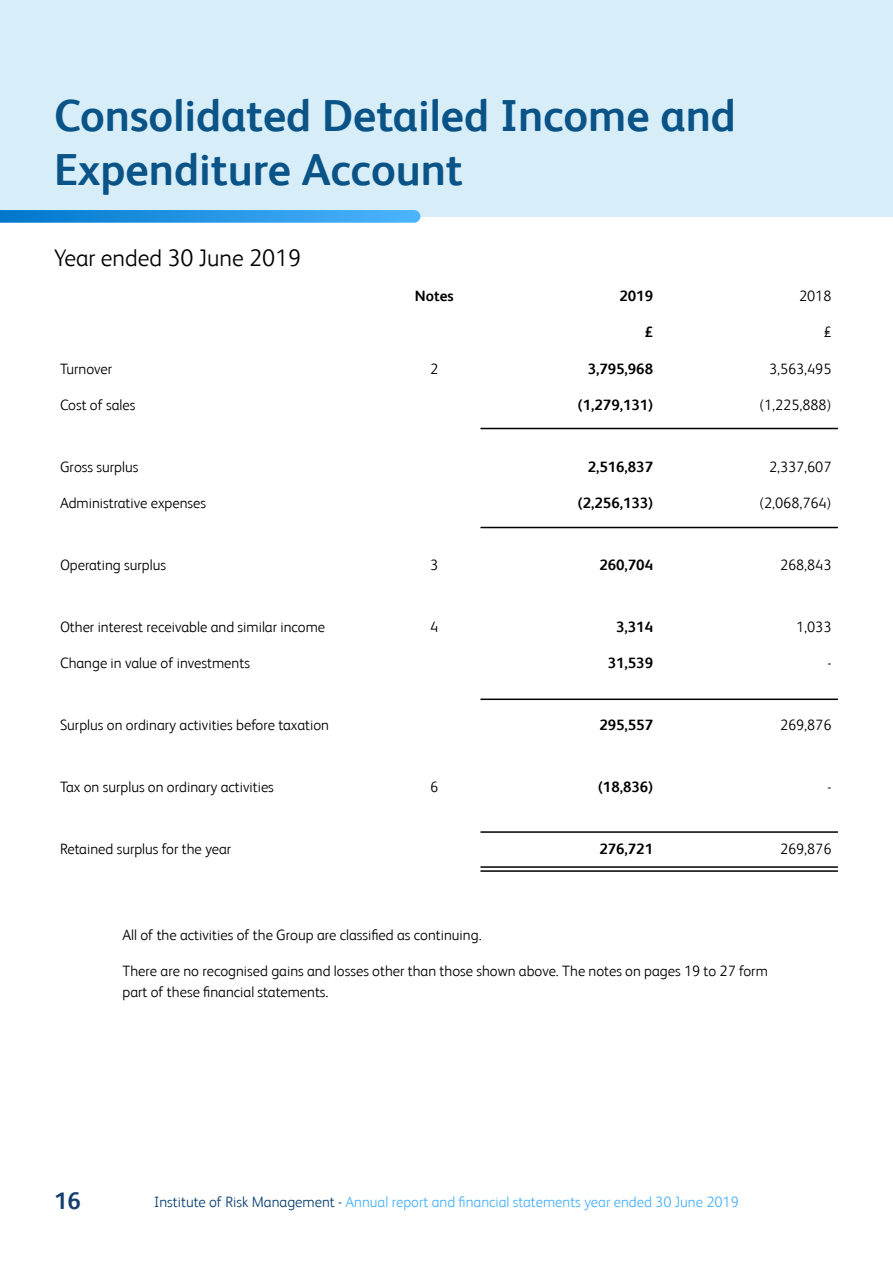
<style>
.page{position:relative;width:893px;height:1263px;background:#fff}
.page>*{position:absolute;margin:0;border:0;box-sizing:border-box;transform-origin:0 0}
.t1{font:700 45px/54px "FS Albert";color:#003f72}
.t2{font:300 24px "FS Albert";color:#000}
.t3{font:700 24px "FS Albert";color:#163f6e}
.t4{font:300 15px/21.6px "FS Albert";color:#000}
.t5{font:700 15px "FS Albert";color:#000}
.t6{font:300 15px "FS Albert";color:#49b2fc}
.s1{color:#0b4371}
</style>
<div class="page">
<hr style="left:480px;top:866px;width:358px;height:2px;background:#000">
<hr style="left:480px;top:870px;width:358px;height:2px;background:#000">
<hr style="left:480px;top:527px;width:358px;height:1px;background:#000">
<hr style="left:480px;top:698px;width:358px;height:2px;background:#000">
<hr style="left:480px;top:831px;width:358px;height:2px;background:#000">
<hr style="left:480px;top:428px;width:358px;height:1px;background:#000">
<div style="left:0;top:0;width:893px;height:216px;background:#d7eef9"></div>
<svg style="left:0;top:210px;width:420px;height:13px;background:#2b98e5"></svg>
<h1 class="t1" style="left:54px;top:88px;width:683px">Consolidated Detailed Income and<br>Expenditure Account</h1>
<h2 class="t2" style="left:54px;top:244px;width:248px">Year ended 30 June 2019</h2>
<p class="t5" style="left:415px;top:287px;width:40px">Notes</p>
<p class="t5" style="left:619px;top:287px;width:35px">2019</p>
<p class="t4" style="left:799px;top:285px;width:34px">2018</p>
<p class="t5" style="left:645px;top:324px;width:10px">£</p>
<p class="t4" style="left:823px;top:321px;width:10px">£</p>
<p class="t4" style="left:60px;top:358px;width:54px">Turnover</p>
<p class="t4" style="left:430px;top:358px;width:10px">2</p>
<p class="t5" style="left:588px;top:360px;width:67px">3,795,968</p>
<p class="t4" style="left:769px;top:358px;width:64px">3,563,495</p>
<p class="t4" style="left:60px;top:394px;width:77px">Cost of sales</p>
<p class="t5" style="left:578px;top:396px;width:77px">(1,279,131)</p>
<p class="t4" style="left:759px;top:394px;width:74px">(1,225,888)</p>
<p class="t4" style="left:60px;top:456px;width:80px">Gross surplus</p>
<p class="t5" style="left:588px;top:458px;width:67px">2,516,837</p>
<p class="t4" style="left:769px;top:456px;width:64px">2,337,607</p>
<p class="t4" style="left:60px;top:492px;width:148px">Administrative expenses</p>
<p class="t5" style="left:578px;top:494px;width:77px">(2,256,133)</p>
<p class="t4" style="left:759px;top:492px;width:74px">(2,068,764)</p>
<p class="t4" style="left:60px;top:554px;width:108px">Operating surplus</p>
<p class="t4" style="left:430px;top:554px;width:10px">3</p>
<p class="t5" style="left:599px;top:556px;width:55px">260,704</p>
<p class="t4" style="left:780px;top:554px;width:53px">268,843</p>
<p class="t4" style="left:60px;top:616px;width:267px">Other interest receivable and similar income</p>
<p class="t4" style="left:430px;top:616px;width:10px">4</p>
<p class="t5" style="left:616px;top:618px;width:38px">3,314</p>
<p class="t4" style="left:796px;top:616px;width:37px">1,033</p>
<p class="t4" style="left:60px;top:652px;width:191px">Change in value of investments</p>
<p class="t5" style="left:608px;top:654px;width:47px">31,539</p>
<p class="t4" style="left:827px;top:652px;width:6px">-</p>
<p class="t4" style="left:60px;top:714px;width:271px">Surplus on ordinary activities before taxation</p>
<p class="t5" style="left:599px;top:716px;width:55px">295,557</p>
<p class="t4" style="left:780px;top:714px;width:53px">269,876</p>
<p class="t4" style="left:60px;top:776px;width:215px">Tax on surplus on ordinary activities</p>
<p class="t4" style="left:430px;top:776px;width:10px">6</p>
<p class="t5" style="left:598px;top:778px;width:57px">(18,836)</p>
<p class="t4" style="left:827px;top:776px;width:6px">-</p>
<p class="t4" style="left:60px;top:838px;width:173px">Retained surplus for the year</p>
<p class="t5" style="left:599px;top:840px;width:55px">276,721</p>
<p class="t4" style="left:780px;top:838px;width:53px">269,876</p>
<p class="t4" style="left:122px;top:923px;width:361px">All of the activities of the Group are classified as continuing.</p>
<p class="t4" style="left:122px;top:959px;width:647px">There are no recognised gains and losses other than those shown above. The notes on pages 19 to 27 form part of these financial statements.</p>
<h2 class="t3" style="left:54px;top:1187px;width:28px">16</h2>
<p class="t6" style="left:154px;top:1193px;width:586px"><span class="s1">Institute of Risk Management -</span> Annual report and financial statements year ended 30 June 2019</p>
</div>
